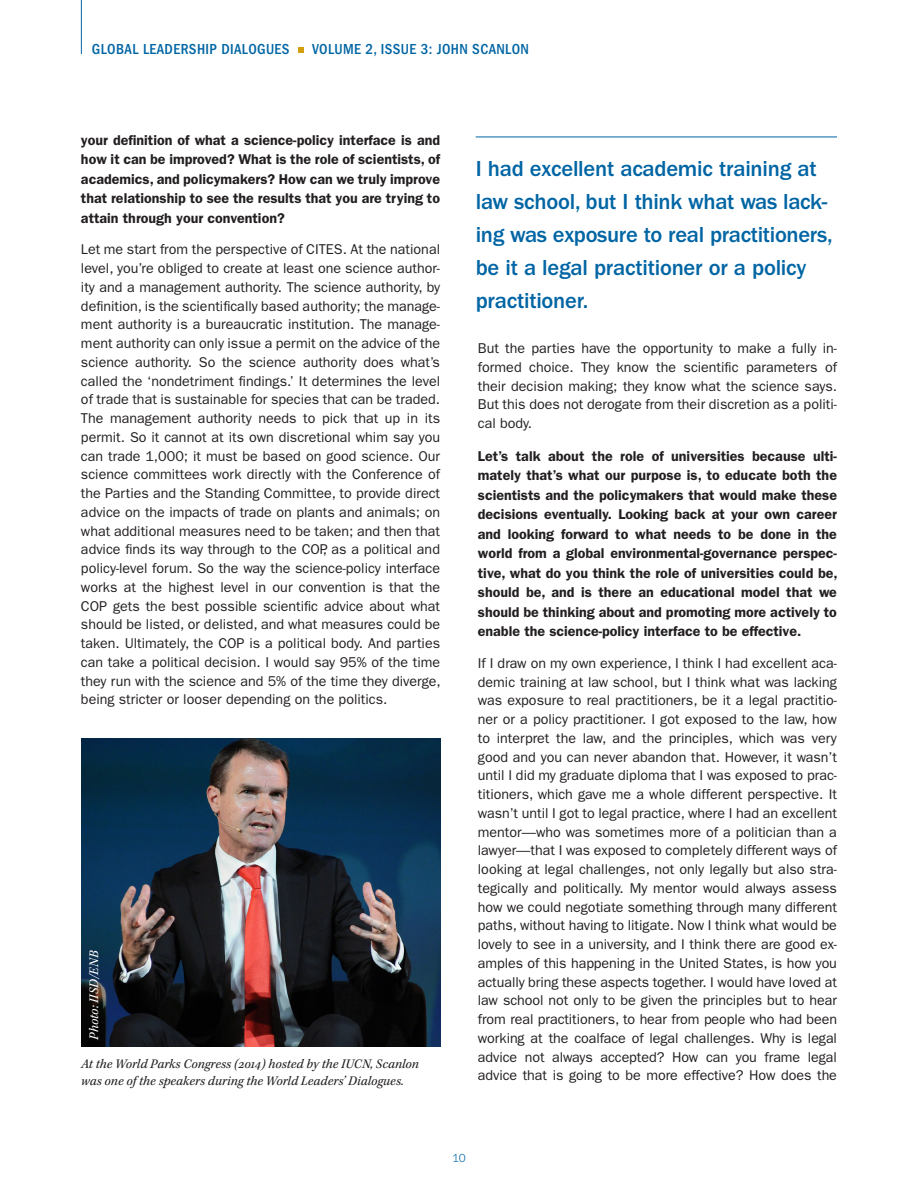
<style>
.page{position:relative;width:918px;height:1188px;background:#fff}
.page>*{position:absolute;margin:0;border:0;box-sizing:border-box;transform-origin:0 0}
.t1{font:500 22.5px/33px "ITC Franklin Gothic Std";letter-spacing:-.01em;color:#0065a4}
.t2{font:500 condensed 15px "ITC Franklin Gothic Std";letter-spacing:.025em;color:#0065a4}
.t3{font:14.25px/18.8px "ITC Franklin Gothic Std";color:#231f20;text-align:justify}
.t4{font:600 14.25px/19.5px "ITC Franklin Gothic Std";color:#231f20;text-align:justify}
.t5{font:italic 13.5px/16.5px "Kepler Std";color:#231f20}
.t6{font:italic 13.5px "Kepler Std";color:#fff}
.t7{font:300 12px "Franklin Got URWTOT";color:#0065a4}
</style>
<div class="page">
<svg style="left:298px;top:47px;width:6px;height:5px"></svg>
<hr style="left:81px;top:0;width:1px;height:54px;background:#0065a4">
<img style="left:81px;top:739px;width:360px;height:307px">
<hr style="left:476px;top:137px;width:361px;height:1px;background:#0065a4">
<p class="t2" style="left:92px;top:40px;width:199px">GLOBAL LEADERSHIP DIALOGUES</p>
<p class="t2" style="left:312px;top:40px;width:218px">VOLUME 2, ISSUE 3: JOHN SCANLON</p>
<p class="t4" style="left:81px;top:130px;width:361px">your definition of what a science-policy interface is and how it can be improved? What is the role of scientists, of academics, and policymakers? How can we truly improve that relationship to see the results that you are trying to attain through your convention?</p>
<p class="t3" style="left:81px;top:240px;width:361px">Let me start from the perspective of CITES. At the national level, you’re obliged to create at least one science author&shy;ity and a management authority. The science authority, by definition, is the scientifically based authority; the manage&shy;ment authority is a bureaucratic institution. The manage&shy;ment authority can only issue a permit on the advice of the science authority. So the science authority does what’s called the ‘nondetriment findings.’ It determines the level of trade that is sustainable for species that can be traded.<br>The management authority needs to pick that up in its permit. So it cannot at its own discretional whim say you can trade 1,000; it must be based on good science. Our science committees work directly with the Conference of the Parties and the Standing Committee, to provide direct advice on the impacts of trade on plants and animals; on what additional measures need to be taken; and then that advice finds its way through to the COP, as a political and policy-level forum. So the way the science-policy interface works at the highest level in our convention is that the COP gets the best possible scientific advice about what should be listed, or delisted, and what measures could be taken. Ultimately, the COP is a political body. And parties can take a political decision. I would say 95% of the time they run with the science and 5% of the time they diverge, being stricter or looser depending on the politics.</p>
<p class="t6" style="left:86px;top:1040px;width:90px;rotate:-90deg">Photo: IISD/ENB</p>
<p class="t5" style="left:81px;top:1056px;width:339px">At the World Parks Congress (2014) hosted by the IUCN, Scanlon was one of the speakers during the World Leaders’ Dialogues.</p>
<h1 class="t1" style="left:476px;top:153px;width:359px">I had excellent academic training at law school, but I think what was lack&shy;ing was exposure to real practitioners, be it a legal practitioner or a policy practitioner.</h1>
<p class="t3" style="left:478px;top:339px;width:361px">But the parties have the opportunity to make a fully in&shy;formed choice. They know the scientific parameters of their decision making; they know what the science says.<br>But this does not derogate from their discretion as a politi&shy;cal body.</p>
<p class="t4" style="left:478px;top:446px;width:361px">Let’s talk about the role of universities because ulti&shy;mately that’s what our purpose is, to educate both the scientists and the policymakers that would make these decisions eventually. Looking back at your own career and looking forward to what needs to be done in the world from a global environmental-governance perspec&shy;tive, what do you think the role of universities could be, should be, and is there an educational model that we should be thinking about and promoting more actively to enable the science-policy interface to be effective.</p>
<p class="t3" style="left:478px;top:654px;width:361px">If I draw on my own experience, I think I had excellent aca&shy;demic training at law school, but I think what was lacking was exposure to real practitioners, be it a legal practitio&shy;ner or a policy practitioner. I got exposed to the law, how to interpret the law, and the principles, which was very good and you can never abandon that. However, it wasn’t until I did my graduate diploma that I was exposed to prac&shy;titioners, which gave me a whole different perspective. It wasn’t until I got to legal practice, where I had an excellent mentor—who was sometimes more of a politician than a lawyer—that I was exposed to completely different ways of looking at legal challenges, not only legally but also stra&shy;tegically and politically. My mentor would always assess how we could negotiate something through many different paths, without having to litigate. Now I think what would be lovely to see in a university, and I think there are good ex&shy;amples of this happening in the United States, is how you actually bring these aspects together. I would have loved at law school not only to be given the principles but to hear from real practitioners, to hear from people who had been working at the coalface of legal challenges. Why is legal advice not always accepted? How can you frame legal advice that is going to be more effective? How does the</p>
<p class="t7" style="left:452px;top:1150px;width:15px">10</p>
</div>
